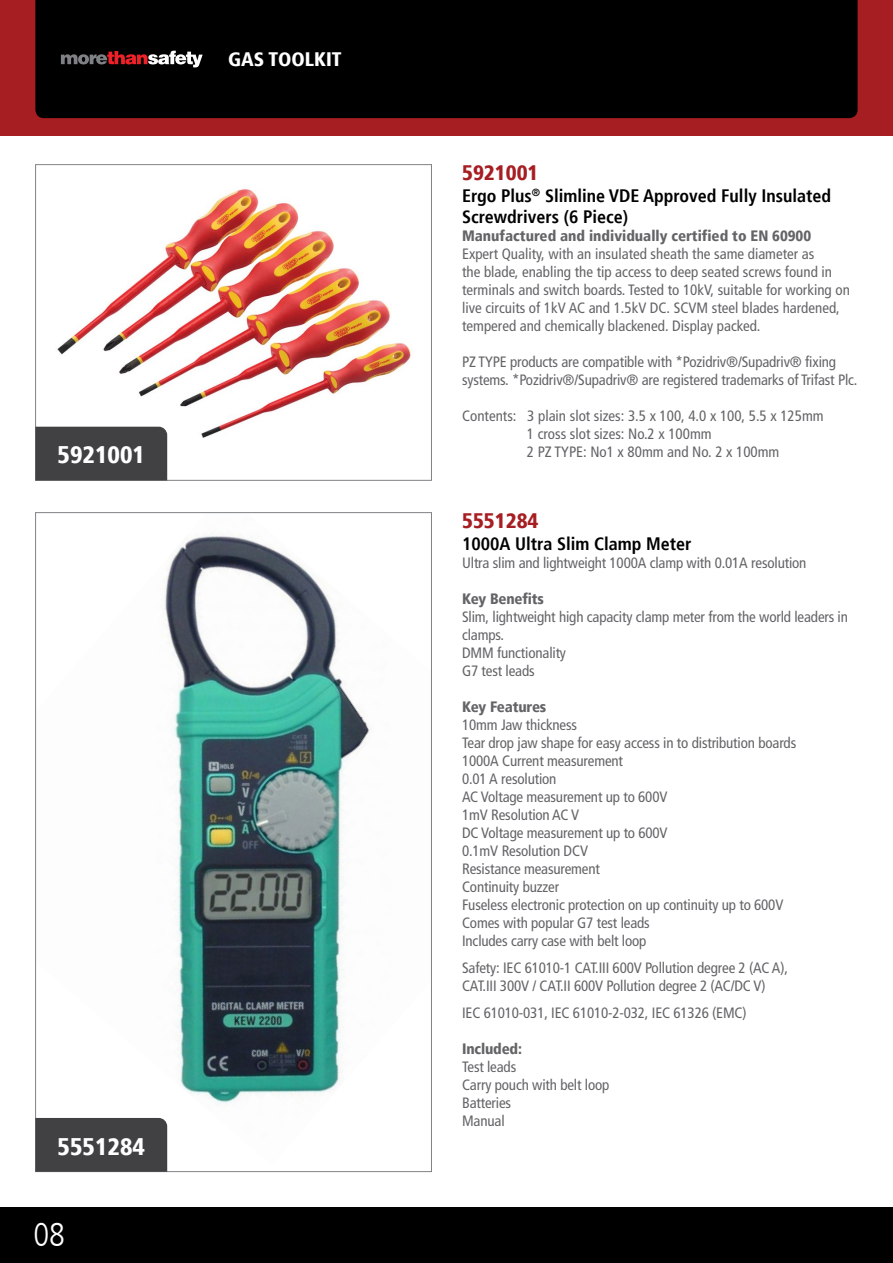
<style>
.page{position:relative;width:893px;height:1263px;background:#fff}
.page>*{position:absolute;margin:0;border:0;box-sizing:border-box;transform-origin:0 0}
.t1{font:300 condensed 33px "Frutiger LT";color:#fff}
.t2{font:900 condensed 24px "Frutiger";color:#fff}
.t3{font:900 condensed 21px "Frutiger";color:#a71e22}
.t4{font:900 condensed 19.5px "Frutiger";color:#fff}
.t5{font:700 condensed 18px/21.6px "Frutiger";color:#000}
.t6{font:condensed 15px/18px "Frutiger LT";letter-spacing:-.01em;color:#636466}
.t7{font:900 condensed 15px "Frutiger LT";color:#636466}
</style>
<div class="page">
<div style="left:0;top:0;width:893px;height:136px;background:#a71e22"></div>
<div style="left:0;top:1208px;width:893px;height:55px;background:#000"></div>
<div style="left:35px;top:0;width:823px;height:118px;background:#000"></div>
<svg style="left:61px;top:51px;width:142px;height:16px;background:#614546"></svg>
<img style="left:163px;top:533px;width:207px;height:632px">
<div style="left:35px;top:1118px;width:132px;height:54px;background:#414042"></div>
<img style="left:56px;top:189px;width:355px;height:289px">
<div style="left:35px;top:427px;width:132px;height:53px;background:#414042"></div>
<h3 class="t4" style="left:228px;top:48px;width:115px">GAS TOOLKIT</h3>
<h2 class="t2" style="left:58px;top:441px;width:89px">5921001</h2>
<h2 class="t2" style="left:58px;top:1132px;width:89px">5551284</h2>
<h1 class="t1" style="left:33px;top:1216px;width:33px">08</h1>
<h3 class="t3" style="left:462px;top:160px;width:78px">5921001</h3>
<p class="t5" style="left:462px;top:185px;width:370px">Ergo Plus<sup>®</sup> Slimline VDE Approved Fully Insulated<br>Screwdrivers (6 Piece)</p>
<p class="t7" style="left:462px;top:227px;width:351px">Manufactured and individually certified to EN 60900</p>
<p class="t6" style="left:462px;top:245px;width:389px">Expert Quality, with an insulated sheath the same diameter as<br>the blade, enabling the tip access to deep seated screws found in terminals and switch boards. Tested to 10kV, suitable for working on live circuits of 1kV AC and 1.5kV DC. SCVM steel blades hardened, tempered and chemically blackened. Display packed.</p>
<p class="t6" style="left:462px;top:353px;width:397px">PZ TYPE products are compatible with *Pozidriv®/Supadriv® fixing systems. *Pozidriv®/Supadriv® are registered trademarks of Trifast Plc.</p>
<p class="t6" style="left:527px;top:407px;width:298px;text-indent:-65px">Contents: 3 plain slot sizes: 3.5 x 100, 4.0 x 100, 5.5 x 125mm<br>1 cross slot sizes: No.2 x 100mm<br>2 PZ TYPE: No1 x 80mm and No. 2 x 100mm</p>
<h3 class="t3" style="left:462px;top:508px;width:78px">5551284</h3>
<p class="t5" style="left:462px;top:533px;width:231px">1000A Ultra Slim Clamp Meter</p>
<p class="t6" style="left:462px;top:554px;width:346px">Ultra slim and lightweight 1000A clamp with 0.01A resolution</p>
<p class="t7" style="left:462px;top:589px;width:83px">Key Benefits</p>
<p class="t6" style="left:462px;top:608px;width:387px">Slim, lightweight high capacity clamp meter from the world leaders in clamps.<br>DMM functionality<br>G7 test leads</p>
<p class="t7" style="left:462px;top:697px;width:86px">Key Features</p>
<p class="t6" style="left:462px;top:716px;width:336px">10mm Jaw thickness<br>Tear drop jaw shape for easy access in to distribution boards<br>1000A Current measurement<br>0.01 A resolution<br>AC Voltage measurement up to 600V<br>1mV Resolution AC V<br>DC Voltage measurement up to 600V<br>0.1mV Resolution DCV<br>Resistance measurement<br>Continuity buzzer<br>Fuseless electronic protection on up continuity up to 600V<br>Comes with popular G7 test leads<br>Includes carry case with belt loop</p>
<p class="t6" style="left:462px;top:959px;width:327px">Safety: IEC 61010-1 CAT.III 600V Pollution degree 2 (AC A),<br>CAT.III 300V / CAT.II 600V Pollution degree 2 (AC/DC V)</p>
<p class="t6" style="left:462px;top:1004px;width:286px">IEC 61010-031, IEC 61010-2-032, IEC 61326 (EMC)</p>
<p class="t7" style="left:462px;top:1039px;width:61px">Included:</p>
<p class="t6" style="left:462px;top:1058px;width:149px">Test leads<br>Carry pouch with belt loop<br>Batteries<br>Manual</p>
</div>
